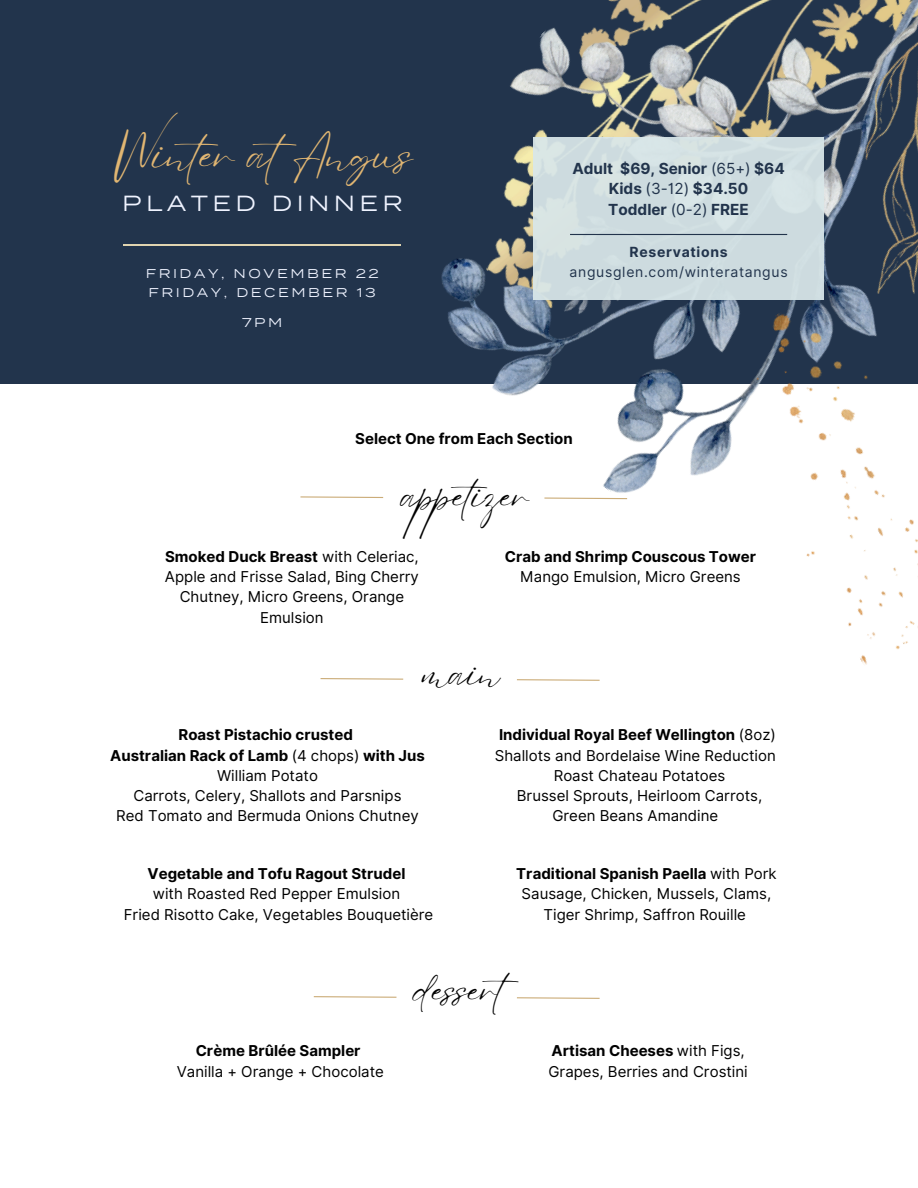
<style>
.page{position:relative;width:918px;height:1188px;background:#fff}
.page>*{position:absolute;margin:0;border:0;box-sizing:border-box;transform-origin:0 0}
.t1{font:45.3px "Eyesome Script";color:#e1b672}
.t2{font:37.5px "Eyesome Script";color:#000}
.t3{font:21.9px "Termina Test";letter-spacing:.2em;color:#eff3ff}
.t4{font:700 15.3px/20.4px "Inter";color:#22344c;text-align:center}
.t5{font:15px/20.2px "Inter";color:#000;text-align:center}
.t6{font:700 15px/20.2px "Inter";color:#000;text-align:center}
.t7{font:13.95px/20px "Inter";letter-spacing:.05em;color:#22344c;text-align:center}
.t8{font:12.75px "Termina Test";letter-spacing:.2em;color:#eff3ff}
.s1{font-weight:400}
.s2{font-weight:700}
</style>
<div class="page">
<div style="left:0;top:0;width:918px;height:384px;background:#22344c"></div>
<img style="left:345px;top:0;width:573px;height:493px">
<img style="left:692px;top:281px;width:226px;height:384px">
<div style="left:533px;top:138px;width:291px;height:162px;background:#cddbdf"></div>
<hr style="left:570px;top:234px;width:217px;height:1px;background:#22344c">
<hr style="left:124px;top:245px;width:277px;height:1px;background:#e0d4b0">
<svg style="left:300px;top:496px;width:84px;height:2px"></svg>
<svg style="left:544px;top:497px;width:84px;height:3px"></svg>
<svg style="left:320px;top:678px;width:84px;height:2px"></svg>
<svg style="left:517px;top:679px;width:83px;height:2px"></svg>
<svg style="left:313px;top:996px;width:84px;height:2px"></svg>
<svg style="left:517px;top:997px;width:83px;height:2px"></svg>
<p class="t1" style="left:112px;top:125px;width:302px">Winter atAngus</p>
<p class="t3" style="left:122px;top:190px;width:282px">PLATED DINNER</p>
<p class="t8" style="left:146px;top:266px;width:235px">FRIDAY, NOVEMBER 22</p>
<h2 class="t8" style="left:149px;top:284px;width:229px">FRIDAY, DECEMBER 13</h2>
<h5 class="t8" style="left:242px;top:315px;width:42px">7PM</h5>
<p class="t4" style="left:572px;top:158px;width:214px">Adult $69, Senior <span class="s1">(65+)</span> $64<br>Kids <span class="s1">(3-12)</span> $34.50<br>Toddler <span class="s1">(0-2)</span> FREE</p>
<p class="t7" style="left:570px;top:242px;width:220px"><span class="s2">Reservations </span>angusglen.com/winteratangus</p>
<h2 class="t6" style="left:355px;top:428px;width:219px">Select One from Each Section</h2>
<h5 class="t2" style="left:401px;top:471px;width:129px">ap etizer</h5>
<h5 class="t5" style="left:165px;top:546px;width:255px"><span class="s2">Smoked Duck Breast</span> with Celeriac,<br>Apple and Frisse Salad, Bing Cherry<br>Chutney, Micro Greens, Orange<br>Emulsion</h5>
<h5 class="t6" style="left:505px;top:546px;width:253px">Crab and Shrimp Couscous Tower<br><span class="s1">Mango Emulsion, Micro Greens</span></h5>
<h5 class="t2" style="left:422px;top:649px;width:79px">main</h5>
<h5 class="t5" style="left:110px;top:725px;width:316px"><span class="s2">Roast Pistachio crusted<br>Australian Rack of Lamb</span> (4 chops) <span class="s2">with Jus<br></span>William Potato<br>Carrots, Celery, Shallots and Parsnips<br>Red Tomato and Bermuda Onions Chutney</h5>
<p class="t5" style="left:124px;top:864px;width:311px"><span class="s2">Vegetable and Tofu Ragout Strudel<br></span>with Roasted Red Pepper Emulsion<br>Fried Risotto Cake, Vegetables Bouquetière</p>
<h5 class="t5" style="left:495px;top:725px;width:283px"><span class="s2">Individual Royal Beef Wellington</span> (8oz)<br>Shallots and Bordelaise Wine Reduction<br>Roast Chateau Potatoes<br>Brussel Sprouts, Heirloom Carrots,<br>Green Beans Amandine</h5>
<h4 class="t5" style="left:516px;top:864px;width:262px"><span class="s2">Traditional Spanish Paella</span> with Pork<br>Sausage, Chicken, Mussels, Clams,<br>Tiger Shrimp, Saffron Rouille</h4>
<h5 class="t5" style="left:177px;top:1041px;width:209px"><span class="s2">Crème Brûlée Sampler<br></span>Vanilla + Orange + Chocolate</h5>
<h5 class="t2" style="left:415px;top:965px;width:120px">dessert</h5>
<h2 class="t5" style="left:549px;top:1041px;width:201px;text-align:left"><span class="s2">Artisan Cheeses</span> with Figs,<br>Grapes, Berries and Crostini</h2>
</div>
